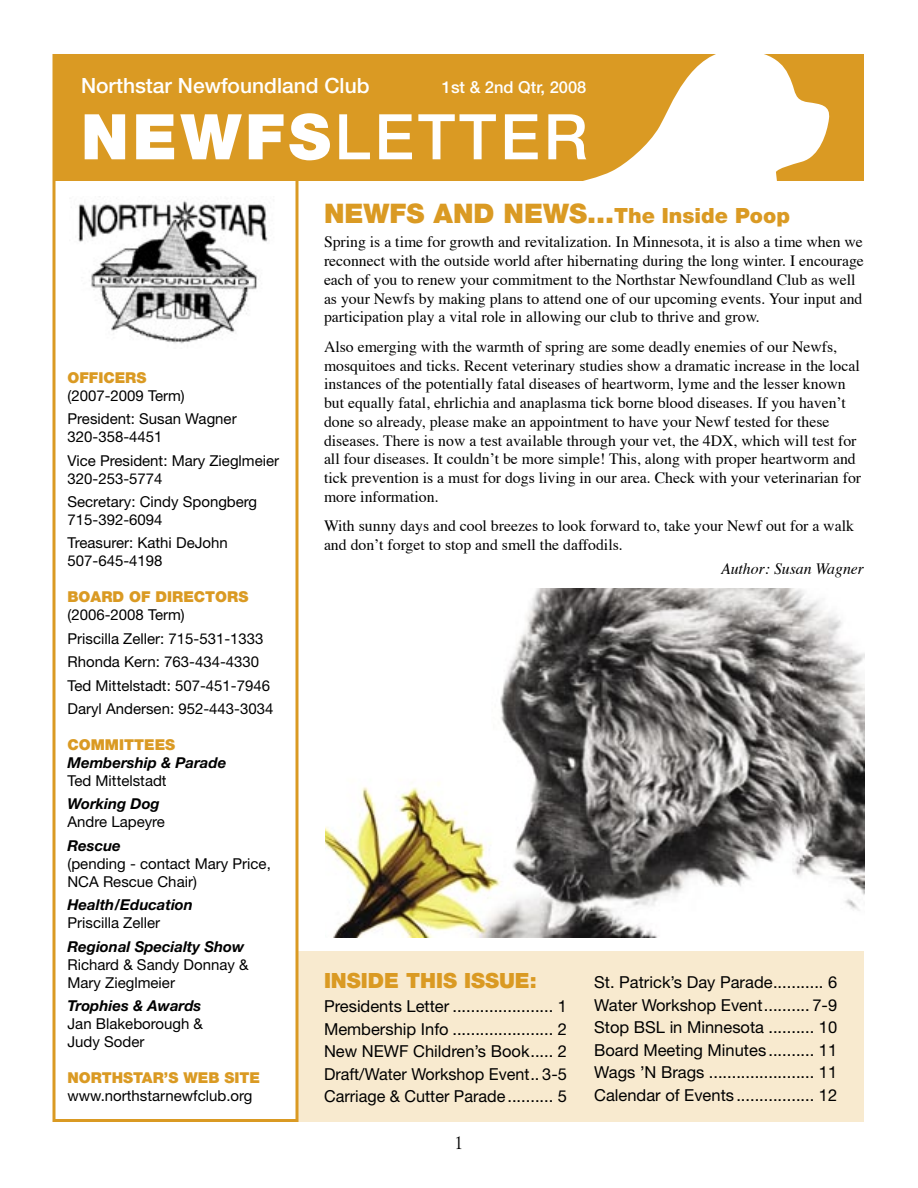
<style>
.page{position:relative;width:918px;height:1188px;background:#fff}
.page>*{position:absolute;margin:0;border:0;box-sizing:border-box;transform-origin:0 0}
.t1{font:500 63px "Helvetica Neue";letter-spacing:.06em;color:#fff}
.t2{font:900 27px "Helvetica Neue";color:#da9a23}
.t3{font:500 21px "Helvetica Neue";color:#fff}
.t4{font:900 21px "Helvetica Neue";color:#da9a23}
.t5{font:18px "Goudy";color:#000}
.t6{font:16.5px/22.5px "Helvetica Neue";color:#000;text-align:justify}
.t7{font:500 16.5px "Helvetica Neue";color:#fff}
.t8{font:15.75px/18.8px "Times";color:#000}
.t9{font:italic 15.75px "Times";color:#000}
.t10{font:15px/23.4px "Helvetica Neue";color:#000}
.t11{font:italic 700 15px "Helvetica Neue";color:#000}
.t12{font:900 15px "Helvetica Neue";color:#da9a23}
.s1{font-weight:900}
.s2{font-size:21px}
</style>
<div class="page">
<div style="left:297px;top:952px;width:567px;height:170px;background:#f8eacf"></div>
<div style="left:54px;top:54px;width:810px;height:126px;background:#da9a23"></div>
<svg style="left:579px;top:54px;width:252px;height:127px"></svg>
<div style="left:52px;top:54px;width:246px;height:1068px;border:3px solid #da9a23"></div>
<img style="left:78px;top:196px;width:190px;height:148px">
<img style="left:326px;top:588px;width:538px;height:349px">
<h3 class="t3" style="left:81px;top:73px;width:290px">Northstar Newfoundland Club</h3>
<p class="t7" style="left:442px;top:78px;width:146px">1st &amp; 2nd Qtr, 2008</p>
<h1 class="t1" style="left:81px;top:99px;width:508px"><span class="s1">NEWFS</span>LETTER</h1>
<p class="t12" style="left:68px;top:368px;width:80px">OFFICERS</p>
<p class="t10" style="left:68px;top:384px;width:171px">(2007-2009 Term)<br>President: Susan Wagner</p>
<p class="t10" style="left:68px;top:425px;width:213px">320-358-4451<br>Vice President: Mary Zieglmeier</p>
<p class="t10" style="left:68px;top:466px;width:191px">320-253-5774<br>Secretary: Cindy Spongberg</p>
<p class="t10" style="left:68px;top:508px;width:162px">715-392-6094<br>Treasurer: Kathi DeJohn</p>
<p class="t10" style="left:68px;top:549px;width:97px">507-645-4198</p>
<p class="t12" style="left:68px;top:588px;width:182px">BOARD OF DIRECTORS</p>
<p class="t10" style="left:68px;top:603px;width:207px">(2006-2008 Term)<br>Priscilla Zeller: 715-531-1333<br>Rhonda Kern: 763-434-4330<br>Ted Mittelstadt: 507-451-7946<br>Daryl Andersen: 952-443-3034</p>
<p class="t12" style="left:68px;top:736px;width:109px">COMMITTEES</p>
<p class="t11" style="left:68px;top:753px;width:160px">Membership &amp; Parade</p>
<p class="t10" style="left:68px;top:769px;width:101px">Ted Mittelstadt</p>
<p class="t11" style="left:68px;top:795px;width:94px">Working Dog</p>
<p class="t10" style="left:68px;top:810px;width:99px">Andre Lapeyre</p>
<p class="t11" style="left:68px;top:836px;width:55px">Rescue</p>
<p class="t10" style="left:68px;top:854px;width:205px;line-height:18px">(pending - contact Mary Price,<br>NCA Rescue Chair)</p>
<p class="t11" style="left:68px;top:896px;width:127px">Health/Education</p>
<p class="t10" style="left:68px;top:911px;width:94px">Priscilla Zeller</p>
<p class="t11" style="left:68px;top:937px;width:178px">Regional Specialty Show</p>
<p class="t10" style="left:68px;top:955px;width:183px;line-height:18px">Richard &amp; Sandy Donnay &amp;<br>Mary Zieglmeier</p>
<p class="t11" style="left:68px;top:996px;width:135px">Trophies &amp; Awards</p>
<p class="t10" style="left:68px;top:1014px;width:137px;line-height:18px">Jan Blakeborough &amp;<br>Judy Soder</p>
<p class="t12" style="left:68px;top:1069px;width:194px">NORTHSTAR’S WEB SITE</p>
<p class="t10" style="left:68px;top:1084px;width:186px">www.northstarnewfclub.org</p>
<h2 class="t2" style="left:324px;top:198px;width:467px">NEWFS AND NEWS...<span class="s2">The Inside Poop</span></h2>
<p class="t8" style="left:324px;top:234px;width:541px">Spring is a time for growth and revitalization. In Minnesota, it is also a time when we reconnect with the outside world after hibernating during the long winter. I encourage each of you to renew your commitment to the Northstar Newfoundland Club as well as your Newfs by making plans to attend one of our upcoming events. Your input and participation play a vital role in allowing our club to thrive and grow.</p>
<p class="t8" style="left:324px;top:338px;width:539px">Also emerging with the warmth of spring are some deadly enemies of our Newfs, mosquitoes and ticks. Recent veterinary studies show a dramatic increase in the local instances of the potentially fatal diseases of heartworm, lyme and the lesser known but equally fatal, ehrlichia and anaplasma tick borne blood diseases. If you havenʼt done so already, please make an appointment to have your Newf tested for these diseases. There is now a test available through your vet, the 4DX, which will test for all four diseases. It couldnʼt be more simple! This, along with proper heartworm and tick prevention is a must for dogs living in our area. Check with your veterinarian for more information.</p>
<p class="t8" style="left:324px;top:518px;width:531px">With sunny days and cool breezes to look forward to, take your Newf out for a walk and donʼt forget to stop and smell the daffodils.</p>
<p class="t9" style="left:721px;top:559px;width:144px">Author: Susan Wagner</p>
<h3 class="t4" style="left:324px;top:968px;width:214px">INSIDE THIS ISSUE:</h3>
<p class="t6" style="left:324px;top:995px;width:245px">Presidents Letter ...................... 1<br>Membership Info ...................... 2<br>New NEWF Children’s Book ..... 2<br>Draft/Water Workshop Event .. 3-5<br>Carriage &amp; Cutter Parade .......... 5</p>
<p class="t5" style="left:454px;top:1131px;width:10px">1</p>
<p class="t6" style="left:594px;top:971px;width:245px">St. Patrick’s Day Parade ........... 6<br>Water Workshop Event .......... 7-9<br>Stop BSL in Minnesota .......... 10<br>Board Meeting Minutes .......... 11<br>Wags ’N Brags ....................... 11<br>Calendar of Events ................. 12</p>
</div>
